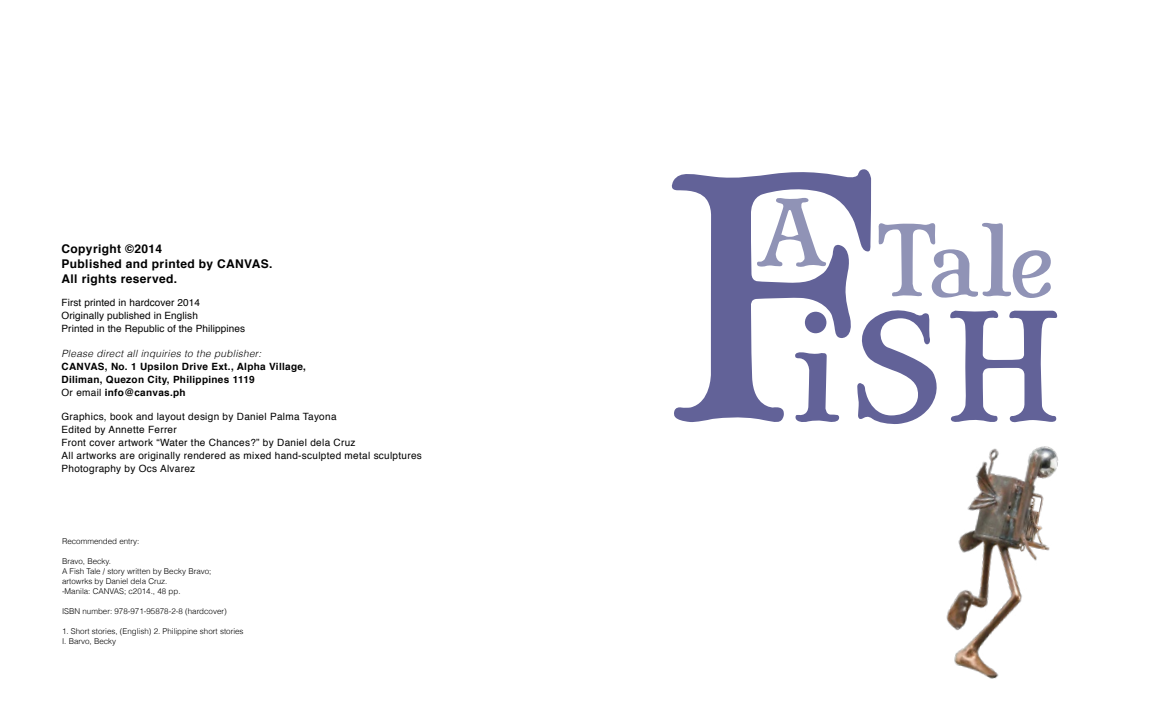
<style>
.page{position:relative;width:1152px;height:720px;background:#fff}
.page>*{position:absolute;margin:0;border:0;box-sizing:border-box;transform-origin:0 0}
.t1{font:700 12px/15px "Helvetica";letter-spacing:.03em;color:#000}
.t2{font:10px/13px "Helvetica";letter-spacing:.03em;color:#000}
.t3{font:700 10px/13px "Helvetica";letter-spacing:.03em;color:#000}
.t4{font:10px/13px "Helvetica";letter-spacing:.01em;color:#000}
.t5{font:italic 300 10px "Helvetica";letter-spacing:.03em;color:#000}
.t6{font:300 8px/10px "Helvetica";color:#000}
.s1{font-weight:400}
</style>
<div class="page">
<svg style="left:671px;top:169px;width:200px;height:253px"></svg>
<svg style="left:795px;top:352px;width:52px;height:70px"></svg>
<div style="left:805px;top:312px;width:21px;height:21px;background:#626298;border-radius:50%"></div>
<svg style="left:856px;top:307px;width:81px;height:117px"></svg>
<svg style="left:950px;top:310px;width:108px;height:113px"></svg>
<svg style="left:757px;top:197px;width:69px;height:70px"></svg>
<svg style="left:878px;top:222px;width:173px;height:76px"></svg>
<img style="left:946px;top:446px;width:112px;height:233px">
<h1 class="t1" style="left:62px;top:241px;width:212px">Copyright ©2014<br>Published and printed by CANVAS.<br>All rights reserved.</h1>
<p class="t4" style="left:62px;top:296px;width:185px">First printed in hardcover 2014<br>Originally published in English<br>Printed in the Republic of the Philippines</p>
<p class="t5" style="left:62px;top:346px;width:201px">Please direct all inquiries to the publisher:</p>
<p class="t3" style="left:62px;top:360px;width:246px">CANVAS, No. 1 Upsilon Drive Ext., Alpha Village,<br>Diliman, Quezon City, Philippines 1119<br><span class="s1">Or email</span> info@canvas.ph</p>
<p class="t2" style="left:62px;top:410px;width:362px">Graphics, book and layout design by Daniel Palma Tayona<br>Edited by Annette Ferrer<br>Front cover artwork “Water the Chances?” by Daniel dela Cruz<br>All artworks are originally rendered as mixed hand-sculpted metal sculptures Photography by Ocs Alvarez</p>
<p class="t6" style="left:62px;top:536px;width:79px">Recommended entry:</p>
<p class="t6" style="left:62px;top:556px;width:151px">Bravo, Becky.<br>A Fish Tale / story written by Becky Bravo; artowrks by Daniel dela Cruz.<br>-Manila: CANVAS; c2014., 48 pp.</p>
<p class="t6" style="left:62px;top:606px;width:166px">ISBN number: 978-971-95878-2-8 (hardcover)</p>
<p class="t6" style="left:62px;top:626px;width:183px">1. Short stories, (English) 2. Philippine short stories<br>I. Barvo, Becky</p>
</div>
